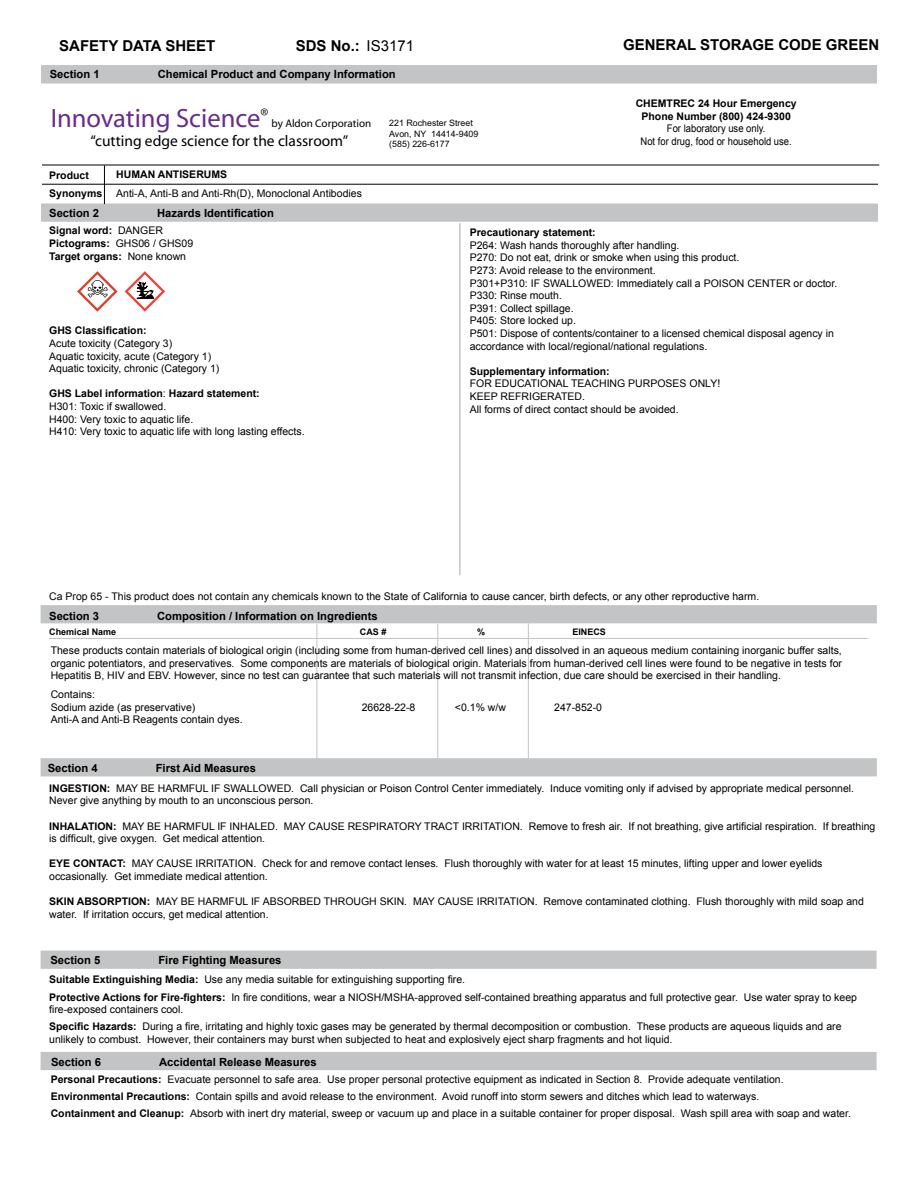
<style>
.page{position:relative;width:918px;height:1188px;background:#fff}
.page>*{position:absolute;margin:0;border:0;box-sizing:border-box;transform-origin:0 0}
.t1{font:26.55px "Myriad";color:#662d91}
.t2{font:15.45px "Myriad";color:#000}
.t3{font:700 15px "Arial";color:#000}
.t4{font:15px "Arial";color:#000}
.t5{font:700 11.25px "Arial";color:#000}
.t6{font:11.1px "Myriad";color:#000}
.t7{font:10.5px/12.6px "Arial";color:#000}
.t8{font:700 10.5px/12.6px "Arial";color:#000;text-align:center}
.t9{font:10.5px/12.6px "Arial";color:#000;text-align:center;scale:.9 1}
.t10{font:700 9px "Arial";color:#000}
.t11{font:8.85px/10.6px "Arial";color:#000}
.s1{font-weight:400}
.s2{font-weight:700}
</style>
<div class="page">
<div style="left:41px;top:951px;width:836px;height:18px;background:#c2c4c6"></div>
<div style="left:41px;top:1052px;width:836px;height:18px;background:#c2c4c6"></div>
<div style="left:41px;top:758px;width:836px;height:18px;background:#c2c4c6;border:2px solid #c2c4c6"></div>
<div style="left:41px;top:204px;width:837px;height:18px;background:#c2c4c6;border:2px solid #c2c4c6"></div>
<div style="left:41px;top:605px;width:836px;height:18px;background:#c2c4c6"></div>
<hr style="left:437px;top:624px;width:1px;height:135px;background:#c2c4c6">
<hr style="left:49px;top:638px;width:819px;height:1px;background:#c2c4c6">
<hr style="left:316px;top:624px;width:1px;height:135px;background:#c2c4c6">
<hr style="left:528px;top:623px;width:1px;height:135px;background:#c2c4c6">
<hr style="left:104px;top:165px;width:1px;height:39px;background:#000">
<div style="left:41px;top:65px;width:836px;height:19px;background:#c2c4c6;border:2px solid #c2c4c6"></div>
<hr style="left:42px;top:184px;width:836px;height:1px;background:#000">
<hr style="left:42px;top:165px;width:837px;height:1px;background:#000">
<hr style="left:459px;top:223px;width:2px;height:352px;background:#c2c4c6">
<svg style="left:77px;top:271px;width:41px;height:41px"></svg>
<svg style="left:125px;top:271px;width:40px;height:41px"></svg>
<h3 class="t3" style="left:59px;top:36px;width:158px">SAFETY DATA SHEET</h3>
<h3 class="t4" style="left:367px;top:36px;width:49px">IS3171</h3>
<p class="t5" style="left:50px;top:67px;width:52px">Section 1</p>
<p class="t5" style="left:158px;top:67px;width:240px">Chemical Product and Company Information</p>
<h1 class="t1" style="left:51px;top:105px;width:219px">Innovating Science<sup>®</sup></h1>
<p class="t6" style="left:272px;top:118px;width:101px">by Aldon Corporation</p>
<h2 class="t2" style="left:91px;top:133px;width:259px">“cutting edge science for the classroom”</h2>
<p class="t11" style="left:389px;top:118px;width:91px">221 Rochester Street<br>Avon, NY 14414-9409 (585) 226-6177</p>
<h3 class="t3" style="left:623px;top:35px;width:258px">GENERAL STORAGE CODE GREEN</h3>
<p class="t8" style="left:636px;top:97px;width:163px">CHEMTREC 24 Hour Emergency<br>Phone Number (800) 424-9300</p>
<p class="t9" style="left:641px;top:122px;width:170px">For laboratory use only.<br>Not for drug, food or household use.</p>
<p class="t8" style="left:116px;top:168px;width:113px">HUMAN ANTISERUMS</p>
<p class="t7" style="left:116px;top:187px;width:247px">Anti-A, Anti-B and Anti-Rh(D), Monoclonal Antibodies</p>
<p class="t8" style="left:49px;top:225px;width:146px;text-align:left">Signal word: <span class="s1">DANGER<br></span>Pictograms: <span class="s1">GHS06 / GHS09<br></span>Target organs: <span class="s1">None known</span></p>
<p class="t8" style="left:49px;top:169px;width:41px">Product</p>
<p class="t8" style="left:49px;top:187px;width:55px">Synonyms</p>
<p class="t5" style="left:49px;top:206px;width:52px">Section 2</p>
<p class="t5" style="left:157px;top:206px;width:118px">Hazards Identification</p>
<p class="t8" style="left:49px;top:325px;width:99px">GHS Classification:</p>
<p class="t7" style="left:49px;top:337px;width:172px">Acute toxicity (Category 3)<br>Aquatic toxicity, acute (Category 1)<br>Aquatic toxicity, chronic (Category 1)</p>
<p class="t7" style="left:49px;top:388px;width:257px"><span class="s2">GHS Label information</span>: <span class="s2">Hazard statement:<br></span>H301: Toxic if swallowed.<br>H400: Very toxic to aquatic life.<br>H410: Very toxic to aquatic life with long lasting effects.</p>
<p class="t8" style="left:470px;top:227px;width:128px">Precautionary statement:</p>
<p class="t7" style="left:470px;top:239px;width:369px">P264: Wash hands thoroughly after handling.<br>P270: Do not eat, drink or smoke when using this product.<br>P273: Avoid release to the environment.<br>P301+P310: IF SWALLOWED: Immediately call a POISON CENTER or doctor.<br>P330: Rinse mouth.<br>P391: Collect spillage.<br>P405: Store locked up.<br>P501: Dispose of contents/container to a licensed chemical disposal agency in accordance with local/regional/national regulations.</p>
<p class="t8" style="left:470px;top:365px;width:142px">Supplementary information:</p>
<p class="t7" style="left:470px;top:378px;width:252px">FOR EDUCATIONAL TEACHING PURPOSES ONLY!<br>KEEP REFRIGERATED.<br>All forms of direct contact should be avoided.</p>
<p class="t7" style="left:49px;top:590px;width:712px">Ca Prop 65 - This product does not contain any chemicals known to the State of California to cause cancer, birth defects, or any other reproductive harm.</p>
<p class="t5" style="left:49px;top:608px;width:52px">Section 3</p>
<p class="t5" style="left:157px;top:608px;width:222px">Composition / Information on Ingredients</p>
<p class="t10" style="left:49px;top:626px;width:69px">Chemical Name</p>
<p class="t10" style="left:360px;top:626px;width:28px">CAS #</p>
<p class="t10" style="left:477px;top:626px;width:10px">%</p>
<p class="t10" style="left:572px;top:626px;width:35px">EINECS</p>
<p class="t7" style="left:51px;top:644px;width:793px;text-align:justify">These products contain materials of biological origin (including some from human-derived cell lines) and dissolved in an aqueous medium containing inorganic buffer salts, organic potentiators, and preservatives. Some components are materials of biological origin. Materials from human-derived cell lines were found to be negative in tests for Hepatitis B, HIV and EBV. However, since no test can guarantee that such materials will not transmit infection, due care should be exercised in their handling.</p>
<p class="t7" style="left:51px;top:688px;width:146px">Contains:<br>Sodium azide (as preservative)</p>
<p class="t7" style="left:362px;top:701px;width:55px">26628-22-8</p>
<p class="t7" style="left:455px;top:701px;width:53px">&lt;0.1% w/w</p>
<p class="t7" style="left:554px;top:701px;width:49px">247-852-0</p>
<p class="t7" style="left:51px;top:713px;width:194px">Anti-A and Anti-B Reagents contain dyes.</p>
<p class="t5" style="left:48px;top:760px;width:52px">Section 4</p>
<p class="t5" style="left:156px;top:760px;width:102px">First Aid Measures</p>
<p class="t7" style="left:49px;top:782px;width:807px"><span class="s2">INGESTION:</span> MAY BE HARMFUL IF SWALLOWED. Call physician or Poison Control Center immediately. Induce vomiting only if advised by appropriate medical personnel.<br>Never give anything by mouth to an unconscious person.</p>
<p class="t7" style="left:49px;top:820px;width:828px"><span class="s2">INHALATION:</span> MAY BE HARMFUL IF INHALED. MAY CAUSE RESPIRATORY TRACT IRRITATION. Remove to fresh air. If not breathing, give artificial respiration. If breathing is difficult, give oxygen. Get medical attention.</p>
<p class="t7" style="left:49px;top:857px;width:775px"><span class="s2">EYE CONTACT:</span> MAY CAUSE IRRITATION. Check for and remove contact lenses. Flush thoroughly with water for at least 15 minutes, lifting upper and lower eyelids occasionally. Get immediate medical attention.</p>
<p class="t7" style="left:49px;top:895px;width:816px"><span class="s2">SKIN ABSORPTION:</span> MAY BE HARMFUL IF ABSORBED THROUGH SKIN. MAY CAUSE IRRITATION. Remove contaminated clothing. Flush thoroughly with mild soap and water. If irritation occurs, get medical attention.</p>
<p class="t5" style="left:50px;top:953px;width:52px">Section 5</p>
<p class="t5" style="left:158px;top:953px;width:125px">Fire Fighting Measures</p>
<p class="t7" style="left:49px;top:971px;width:809px;line-height:17.1px"><span class="s2">Suitable Extinguishing Media:</span> Use any media suitable for extinguishing supporting fire.<br><span class="s2">Protective Actions for Fire-fighters:</span> In fire conditions, wear a NIOSH/MSHA-approved self-contained breathing apparatus and full protective gear. Use water spray to keep</p>
<p class="t7" style="left:49px;top:1001px;width:794px;line-height:17.1px">fire-exposed containers cool.<br><span class="s2">Specific Hazards:</span> During a fire, irritating and highly toxic gases may be generated by thermal decomposition or combustion. These products are aqueous liquids and are</p>
<p class="t7" style="left:49px;top:1033px;width:625px">unlikely to combust. However, their containers may burst when subjected to heat and explosively eject sharp fragments and hot liquid.</p>
<p class="t5" style="left:51px;top:1055px;width:52px">Section 6</p>
<p class="t5" style="left:159px;top:1055px;width:159px">Accidental Release Measures</p>
<p class="t7" style="left:51px;top:1071px;width:802px;line-height:17.1px"><span class="s2">Personal Precautions:</span> Evacuate personnel to safe area. Use proper personal protective equipment as indicated in Section 8. Provide adequate ventilation.<br><span class="s2">Environmental Precautions:</span> Contain spills and avoid release to the environment. Avoid runoff into storm sewers and ditches which lead to waterways.<br><span class="s2">Containment and Cleanup:</span> Absorb with inert dry material, sweep or vacuum up and place in a suitable container for proper disposal. Wash spill area with soap and water.</p>
</div>
